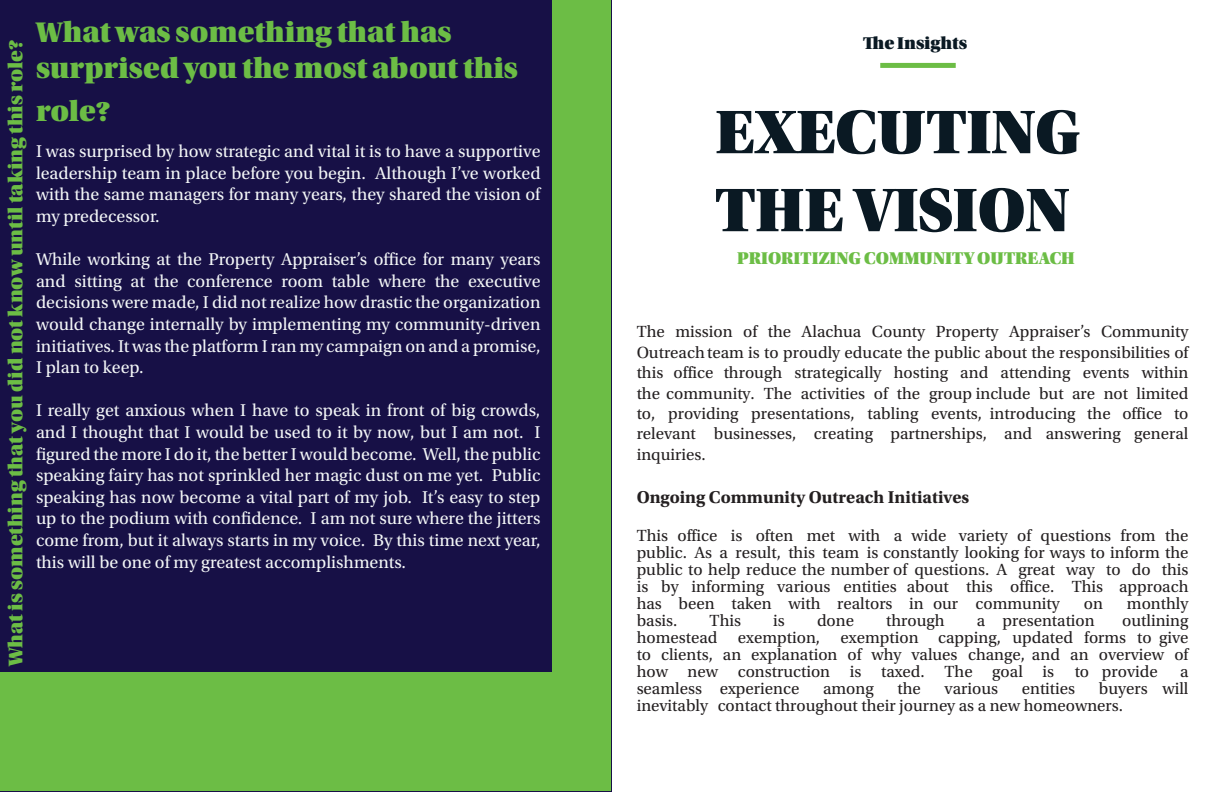
<style>
.page{position:relative;width:1224px;height:792px;background:#fff}
.page>*{position:absolute;margin:0;border:0;box-sizing:border-box;transform-origin:0 0}
.Story_Heading{font:65px/78px "Utopia Std Black Headline";color:#0a1923}
.Subheading{font:30px/43.2px "Utopia Std Black Headline";color:#6cbd45}
.Page_Detail{font:21px "Utopia Std Black Headline";color:#6cbd45}
.Body_Text{font:18px/21.6px "Utopia Std";color:#f3f6f7;text-align:justify}
.Body_Text-2{font:700 18px "Utopia Std";color:#231f20}
.Page_Detail-2{font:18px "Utopia Std Black Headline";color:#6cbd45}
.Page_Detail-3{font:18px "Utopia Std Black Headline";color:#0a1923}
.Body_Text-3{font:17px/17px "Utopia Std";color:#231f20;text-align:justify}
</style>
<div class="page">
<div style="left:0;top:0;width:612px;height:792px;background:#6cbd45"></div>
<div style="left:880px;top:63px;width:76px;height:5px;background:#6cbd45"></div>
<div style="left:0;top:0;width:551px;height:671px;background:#171046"></div>
<p class="Page_Detail" style="left:5px;top:666px;width:628px;rotate:-90deg">What is something that you did not know until taking this role?</p>
<p class="Subheading" style="left:36px;top:11px;width:417px">What was something that has</p>
<p class="Subheading" style="left:36px;top:47px;width:483px">surprised you the most about this role?</p>
<p class="Body_Text" style="left:36px;top:141px;width:506px">I was surprised by how strategic and vital it is to have a supportive leadership team in place before you begin. Although I’ve worked with the same managers for many years, they shared the vision of my predecessor.</p>
<p class="Body_Text" style="left:36px;top:249px;width:506px">While working at the Property Appraiser’s office for many years and sitting at the conference room table where the executive decisions were made, I did not realize how drastic the organization would change internally by implementing my community-driven initiatives. It was the platform I ran my campaign on and a promise, I plan to keep.</p>
<p class="Body_Text" style="left:36px;top:400px;width:506px">I really get anxious when I have to speak in front of big crowds, and I thought that I would be used to it by now, but I am not. I figured the more I do it, the better I would become. Well, the public speaking fairy has not sprinkled her magic dust on me yet. Public speaking has now become a vital part of my job. It’s easy to step up to the podium with confidence. I am not sure where the jitters come from, but it always starts in my voice. By this time next year, this will be one of my greatest accomplishments.</p>
<p class="Page_Detail-3" style="left:863px;top:34px;width:105px">The Insights</p>
<p class="Story_Heading" style="left:715px;top:94px;width:366px">EXECUTING<br>THE VISION</p>
<p class="Page_Detail-2" style="left:737px;top:248px;width:339px">PRIORITIZING COMMUNITY OUTREACH</p>
<p class="Body_Text-3" style="left:637px;top:322px;width:553px;line-height:20.4px">The mission of the Alachua County Property Appraiser’s Community Outreach team is to proudly educate the public about the responsibilities of this office through strategically hosting and attending events within the community. The activities of the group include but are not limited to, providing presentations, tabling events, introducing the office to relevant businesses, creating partnerships, and answering general inquiries.</p>
<p class="Body_Text-2" style="left:637px;top:487px;width:334px">Ongoing Community Outreach Initiatives</p>
<p class="Body_Text-3" style="left:637px;top:528px;width:553px">This office is often met with a wide variety of questions from the public. As a result, this team is constantly looking for ways to inform the public to help reduce the number of questions. A great way to do this is by informing various entities about this office. This approach has been taken with realtors in our community</p>
<p class="Body_Text-3" style="left:1084px;top:596px;width:21px">on</p>
<p class="Body_Text-3" style="left:1127px;top:596px;width:63px">monthly</p>
<p class="Body_Text-3" style="left:637px;top:613px;width:42px">basis.</p>
<p class="Body_Text-3" style="left:710px;top:613px;width:33px">This</p>
<p class="Body_Text-3" style="left:773px;top:613px;width:13px">is</p>
<p class="Body_Text-3" style="left:817px;top:613px;width:39px">done</p>
<p class="Body_Text-3" style="left:886px;top:613px;width:60px">through</p>
<p class="Body_Text-3" style="left:977px;top:613px;width:120px">a presentation</p>
<p class="Body_Text-3" style="left:637px;top:613px;width:553px;text-indent:486px">outlining homestead exemption, exemption capping, updated forms to give to clients, an explanation of why values change, and an overview of how new construction is taxed. The goal is to provide</p>
<p class="Body_Text-3" style="left:1180px;top:664px;width:10px">a</p>
<p class="Body_Text-3" style="left:637px;top:681px;width:553px;text-indent:462px">buyers will inevitably contact throughout their journey as a new homeowners.</p>
<p class="Body_Text-3" style="left:637px;top:681px;width:164px">seamless experience</p>
<p class="Body_Text-3" style="left:823px;top:681px;width:52px">among</p>
<p class="Body_Text-3" style="left:898px;top:681px;width:25px">the</p>
<p class="Body_Text-3" style="left:945px;top:681px;width:55px">various</p>
<p class="Body_Text-3" style="left:1022px;top:681px;width:55px">entities</p>
</div>
